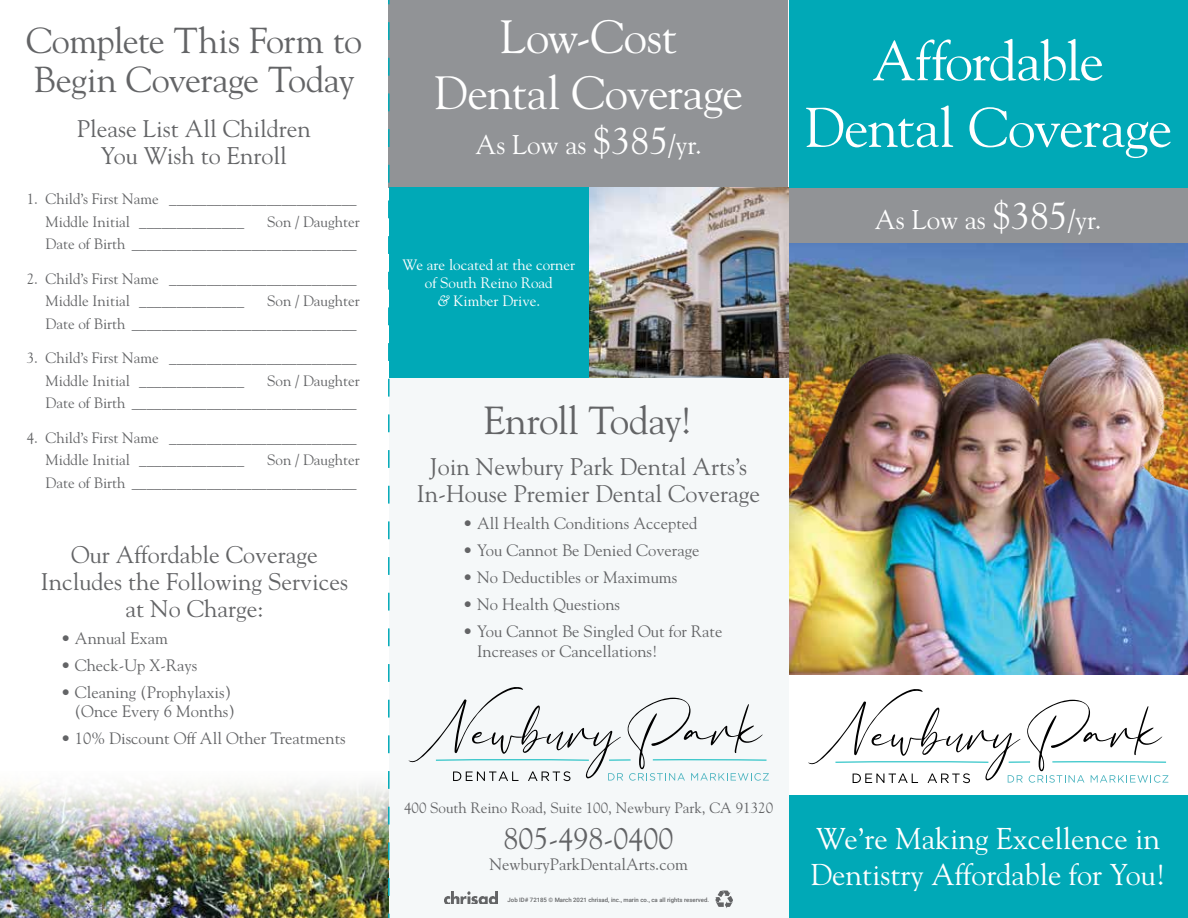
<style>
.page{position:relative;width:1188px;height:918px;background:#fff}
.page>*{position:absolute;margin:0;border:0;box-sizing:border-box;transform-origin:0 0}
.t1{font:55.5px/66.6px "Goudy Std";letter-spacing:-.02em;color:#fff;text-align:center}
.t2{font:46.5px/55.8px "Goudy Std";letter-spacing:-.01em;color:#fff;text-align:center}
.t3{font:39px "Goudy Std";letter-spacing:-.015em;color:#636466}
.t4{font:36px/39px "Goudy Std";letter-spacing:-.015em;color:#636466}
.t5{font:30px/36px "Goudy Std";color:#fff}
.t6{font:30px "Goudy Std";color:#636466}
.t7{font:27px "Goudy Std";color:#fff}
.t8{font:24px/27px "Goudy Std";color:#636466;text-align:center}
.t9{font:16.5px/19.8px "Goudy Std";color:#636466}
.t10{font:15px/22.5px "Goudy Std";color:#636466}
.t11{font:15px/18px "Goudy Std";color:#fff;text-align:center}
.t12{font:500 6px "Roboto";color:#636466}
.s1{font-size:37.5px}
.s2{font-style:italic}
</style>
<div class="page">
<div style="left:788px;top:188px;width:400px;height:55px;background:#919396"></div>
<div style="left:788px;top:0;width:400px;height:188px;background:#00a9b7"></div>
<img style="left:788px;top:243px;width:400px;height:67px">
<img style="left:788px;top:310px;width:400px;height:365px">
<div style="left:788px;top:796px;width:400px;height:122px;background:#00a9b7"></div>
<img style="left:0;top:838px;width:388px;height:80px">
<img style="left:0;top:784px;width:388px;height:54px">
<div style="left:389px;top:0;width:399px;height:918px;background:#f5f8f9"></div>
<img style="left:444px;top:891px;width:53px;height:13px">
<svg style="left:715px;top:891px;width:18px;height:17px"></svg>
<div style="left:389px;top:0;width:399px;height:188px;background:#919396"></div>
<svg style="left:388px;top:0;width:2px;height:918px"></svg>
<img style="left:588px;top:188px;width:200px;height:190px">
<div style="left:389px;top:188px;width:199px;height:190px;background:#00a9b7"></div>
<svg style="left:808px;top:689px;width:360px;height:94px"></svg>
<svg style="left:408px;top:687px;width:361px;height:94px"></svg>
<h3 class="t4" style="left:26px;top:21px;width:338px">Complete This Form to<br>Begin Coverage Today</h3>
<h3 class="t8" style="left:77px;top:115px;width:236px">Please List All Children<br>You Wish to Enroll</h3>
<p class="t10" style="left:46px;top:187px;width:313px;text-indent:-19px">1. Child’s First Name _________________________<br>Middle Initial ______________</p>
<p class="t10" style="left:46px;top:210px;width:316px;text-align:right">Son / Daughter<br>Date of Birth ______________________________</p>
<p class="t10" style="left:46px;top:267px;width:313px;text-indent:-19px">2. Child’s First Name _________________________<br>Middle Initial ______________</p>
<p class="t10" style="left:46px;top:289px;width:316px;text-align:right">Son / Daughter<br>Date of Birth ______________________________</p>
<p class="t10" style="left:46px;top:346px;width:313px;text-indent:-19px">3. Child’s First Name _________________________<br>Middle Initial ______________</p>
<p class="t10" style="left:46px;top:369px;width:316px;text-align:right">Son / Daughter<br>Date of Birth ______________________________</p>
<p class="t10" style="left:46px;top:426px;width:313px;text-indent:-19px">4. Child’s First Name _________________________<br>Middle Initial ______________</p>
<p class="t10" style="left:46px;top:448px;width:316px;text-align:right">Son / Daughter<br>Date of Birth ______________________________</p>
<h3 class="t8" style="left:41px;top:540px;width:309px">Our Affordable Coverage<br>Includes the Following Services at No Charge:</h3>
<p class="t9" style="left:61px;top:628px;width:109px">• Annual Exam</p>
<p class="t9" style="left:61px;top:655px;width:138px">• Check-Up X-Rays</p>
<p class="t9" style="left:61px;top:682px;width:176px;text-align:right">• Cleaning (Prophylaxis) (Once Every 6 Months)</p>
<p class="t9" style="left:61px;top:729px;width:286px">• 10% Discount Off All Other Treatments</p>
<h2 class="t2" style="left:434px;top:9px;width:311px">Low-Cost<br>Dental Coverage</h2>
<h3 class="t7" style="left:475px;top:128px;width:228px">As Low as <span class="s1">$385</span>/yr.</h3>
<p class="t11" style="left:402px;top:256px;width:174px">We are located at the corner of South Reino Road<br><span class="s2">&amp;</span> Kimber Drive.</p>
<h3 class="t3" style="left:484px;top:397px;width:210px">Enroll Today!</h3>
<h3 class="t8" style="left:417px;top:453px;width:345px">Join Newbury Park Dental Arts’s<br>In-House Premier Dental Coverage</h3>
<p class="t9" style="left:463px;top:513px;width:236px">• All Health Conditions Accepted</p>
<p class="t9" style="left:463px;top:540px;width:238px">• You Cannot Be Denied Coverage</p>
<p class="t9" style="left:463px;top:567px;width:216px">• No Deductibles or Maximums</p>
<p class="t9" style="left:463px;top:594px;width:159px">• No Health Questions</p>
<p class="t9" style="left:477px;top:621px;width:247px;text-indent:-14px">• You Cannot Be Singled Out for Rate<br>Increases or Cancellations!</p>
<h1 class="t1" style="left:804px;top:27px;width:370px">Affordable<br>Dental Coverage</h1>
<h3 class="t7" style="left:875px;top:203px;width:228px">As Low as <span class="s1">$385</span>/yr.</h3>
<p class="t10" style="left:404px;top:796px;width:371px">400 South Reino Road, Suite 100, Newbury Park, CA 91320</p>
<h3 class="t6" style="left:504px;top:820px;width:171px">805-498-0400</h3>
<p class="t9" style="left:489px;top:854px;width:200px">NewburyParkDentalArts.com</p>
<p class="t12" style="left:508px;top:896px;width:203px">Job ID# 72185 © March 2021 chrisad, inc., marin co., ca all rights reserved.</p>
<h3 class="t5" style="left:811px;top:820px;width:357px">We’re Making Excellence in<br>Dentistry Affordable for You!</h3>
</div>
